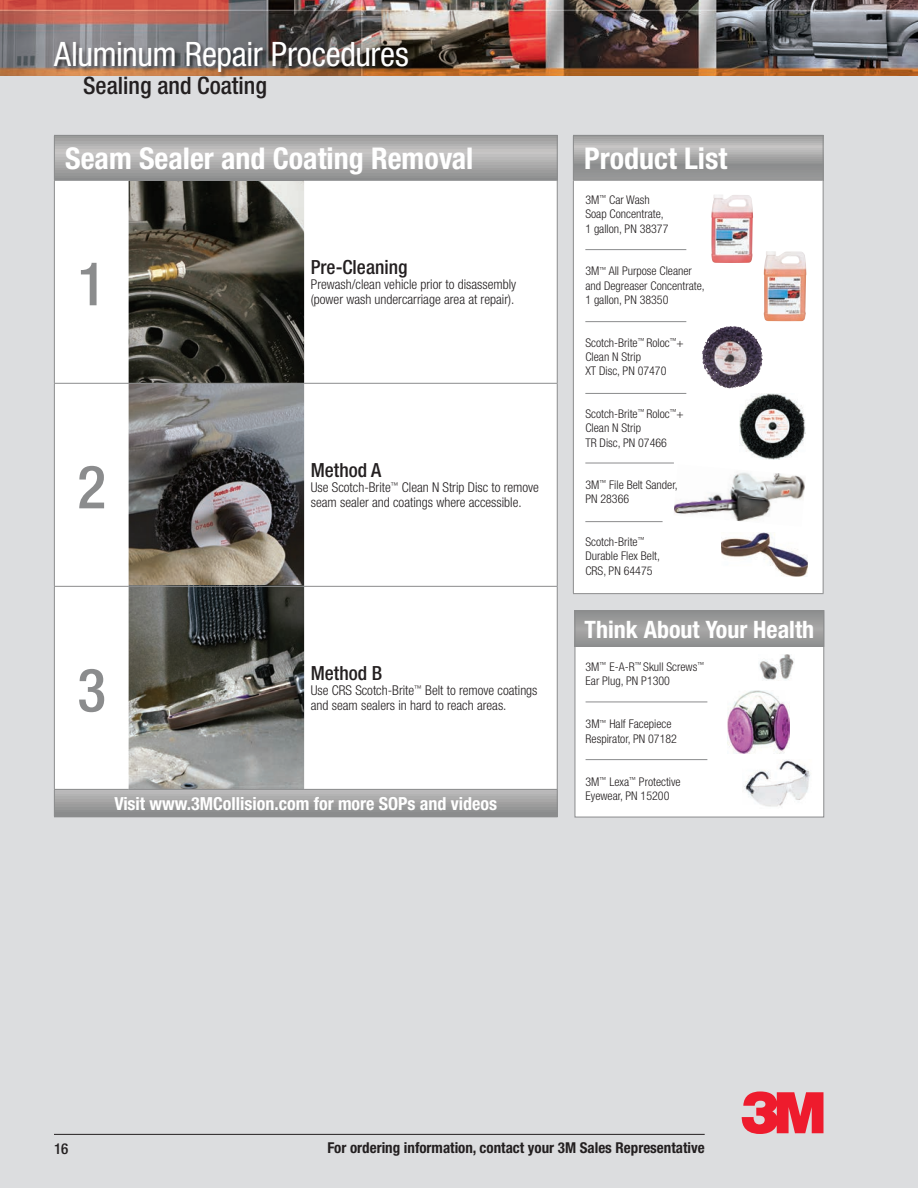
<style>
.page{position:relative;width:918px;height:1188px;background:#fff}
.page>*{position:absolute;margin:0;border:0;box-sizing:border-box;transform-origin:0 0}
.t1{font:500 condensed 60px "Helvetica Neue";color:#8b8c8d}
.t2{font:condensed 33.75px "Helvetica Neue";letter-spacing:-.01em;color:#fff}
.t3{font:700 condensed 30px "Helvetica Neue";color:#fff}
.t4{font:700 condensed 24px "Helvetica Neue";color:#fff}
.t5{font:500 condensed 24px "Helvetica Neue";color:#231f20}
.t6{font:500 condensed 19.5px "Helvetica Neue";color:#231f20}
.t7{font:700 condensed 18px "Helvetica Neue";color:#fff}
.t8{font:700 condensed 15px "Helvetica Neue";color:#231f20}
.t9{font:500 condensed 15px "Helvetica Neue";color:#231f20}
.t10{font:300 condensed 13.5px/15px "Helvetica Neue";color:#231f20}
.t11{font:300 condensed 12px/14.4px "Helvetica Neue";color:#231f20}
</style>
<div class="page">
<div style="left:0;top:71px;width:918px;height:1117px;background:#dcdddf"></div>
<img style="left:0;top:0;width:918px;height:76px">
<div style="left:53px;top:41px;width:360px;height:37px;background:#231f20;opacity:.6"></div>
<svg style="left:574px;top:136px;width:249px;height:44px;background:#a3a3a3"></svg>
<div style="left:573px;top:180px;width:250px;height:414px;background:#fff"></div>
<hr style="left:573px;top:135px;width:251px;height:1px;background:#8b8c8d">
<hr style="left:573px;top:136px;width:1px;height:44px;background:#8b8c8d">
<hr style="left:823px;top:136px;width:1px;height:44px;background:#8b8c8d">
<hr style="left:573px;top:180px;width:251px;height:1px;background:#8b8c8d">
<hr style="left:573px;top:181px;width:1px;height:412px;background:#8b8c8d">
<hr style="left:823px;top:181px;width:1px;height:412px;background:#8b8c8d">
<hr style="left:573px;top:593px;width:251px;height:1px;background:#8b8c8d">
<hr style="left:585px;top:463px;width:89px;height:1px;background:#8b8c8d">
<hr style="left:585px;top:521px;width:78px;height:1px;background:#8b8c8d">
<hr style="left:585px;top:393px;width:101px;height:1px;background:#8b8c8d">
<hr style="left:585px;top:321px;width:101px;height:1px;background:#8b8c8d">
<hr style="left:585px;top:249px;width:101px;height:1px;background:#8b8c8d">
<img style="left:711px;top:195px;width:42px;height:68px">
<img style="left:764px;top:251px;width:42px;height:70px">
<svg style="left:55px;top:136px;width:502px;height:44px;background:#abaaaa"></svg>
<svg style="left:55px;top:181px;width:502px;height:608px;background:#c5c5c3"></svg>
<div style="left:54px;top:789px;width:503px;height:28px;background:linear-gradient(to bottom,#bfbdbe,#888989)"></div>
<hr style="left:54px;top:135px;width:75px;height:1px;background:#8b8c8d">
<hr style="left:54px;top:136px;width:1px;height:44px;background:#8b8c8d">
<hr style="left:129px;top:135px;width:175px;height:1px;background:#8b8c8d">
<hr style="left:304px;top:135px;width:254px;height:1px;background:#8b8c8d">
<hr style="left:557px;top:136px;width:1px;height:44px;background:#8b8c8d">
<svg style="left:54px;top:790px;width:1px;height:26px"></svg>
<svg style="left:557px;top:790px;width:1px;height:26px"></svg>
<hr style="left:54px;top:816px;width:75px;height:1px;background:#8b8c8d">
<hr style="left:129px;top:816px;width:175px;height:1px;background:#8b8c8d">
<hr style="left:304px;top:816px;width:254px;height:1px;background:#8b8c8d">
<hr style="left:54px;top:180px;width:75px;height:1px;background:#8b8c8d">
<hr style="left:54px;top:181px;width:1px;height:202px;background:#8b8c8d">
<hr style="left:129px;top:180px;width:175px;height:1px;background:#8b8c8d">
<hr style="left:304px;top:180px;width:254px;height:1px;background:#8b8c8d">
<hr style="left:557px;top:181px;width:1px;height:202px;background:#8b8c8d">
<hr style="left:54px;top:383px;width:75px;height:1px;background:#8b8c8d">
<hr style="left:54px;top:384px;width:1px;height:202px;background:#8b8c8d">
<hr style="left:129px;top:383px;width:175px;height:1px;background:#8b8c8d">
<hr style="left:304px;top:383px;width:254px;height:1px;background:#8b8c8d">
<hr style="left:557px;top:384px;width:1px;height:202px;background:#8b8c8d">
<hr style="left:54px;top:586px;width:75px;height:1px;background:#8b8c8d">
<hr style="left:54px;top:587px;width:1px;height:202px;background:#8b8c8d">
<hr style="left:129px;top:586px;width:175px;height:1px;background:#8b8c8d">
<hr style="left:304px;top:586px;width:254px;height:1px;background:#8b8c8d">
<hr style="left:557px;top:587px;width:1px;height:202px;background:#8b8c8d">
<hr style="left:54px;top:789px;width:75px;height:1px;background:#8b8c8d">
<hr style="left:129px;top:789px;width:175px;height:1px;background:#8b8c8d">
<hr style="left:304px;top:789px;width:254px;height:1px;background:#8b8c8d">
<img style="left:740px;top:394px;width:65px;height:65px">
<img style="left:702px;top:326px;width:32px;height:43px">
<img style="left:674px;top:472px;width:131px;height:49px">
<img style="left:721px;top:533px;width:87px;height:43px">
<div style="left:575px;top:610px;width:249px;height:208px;background:#fff;border:1px solid #8b8c8d"></div>
<div style="left:575px;top:611px;width:249px;height:35px;background:linear-gradient(to right,#9c9c9c,#9c9c9c)"></div>
<div style="left:575px;top:610px;width:249px;height:37px;border:1px solid #8b8c8d"></div>
<img style="left:743px;top:760px;width:67px;height:47px">
<img style="left:759px;top:654px;width:35px;height:27px">
<img style="left:727px;top:690px;width:63px;height:63px">
<hr style="left:586px;top:702px;width:121px;height:1px;background:#8b8c8d">
<hr style="left:586px;top:759px;width:121px;height:1px;background:#8b8c8d">
<svg style="left:741px;top:1091px;width:82px;height:43px"></svg>
<hr style="left:54px;top:1134px;width:651px;height:1px;background:#231f20">
<h2 class="t2" style="left:54px;top:35px;width:356px">Aluminum Repair Procedures</h2>
<h3 class="t5" style="left:83px;top:71px;width:185px">Sealing and Coating</h3>
<h3 class="t3" style="left:65px;top:141px;width:410px">Seam Sealer and Coating Removal</h3>
<h3 class="t3" style="left:584px;top:141px;width:145px">Product List</h3>
<h1 class="t1" style="left:77px;top:248px;width:30px">1</h1>
<h3 class="t6" style="left:311px;top:256px;width:98px">Pre-Cleaning</h3>
<p class="t10" style="left:311px;top:277px;width:207px">Prewash/clean vehicle prior to disassembly (power wash undercarriage area at repair).</p>
<h1 class="t1" style="left:77px;top:451px;width:30px">2</h1>
<h3 class="t6" style="left:311px;top:459px;width:72px">Method A</h3>
<p class="t10" style="left:311px;top:480px;width:230px">Use Scotch-Brite<sup>™</sup> Clean N Strip Disc to remove seam sealer and coatings where accessible.</p>
<h1 class="t1" style="left:77px;top:654px;width:30px">3</h1>
<h3 class="t6" style="left:311px;top:662px;width:73px">Method B</h3>
<p class="t10" style="left:311px;top:683px;width:228px">Use CRS Scotch-Brite<sup>™</sup> Belt to remove coatings and seam sealers in hard to reach areas.</p>
<h3 class="t7" style="left:114px;top:793px;width:384px">Visit www.3MCollision.com for more SOPs and videos</h3>
<p class="t11" style="left:585px;top:192px;width:85px">3M<sup>™</sup> Car Wash<br>Soap Concentrate,<br>1 gallon, PN 38377</p>
<p class="t11" style="left:585px;top:264px;width:121px">3M<sup>™</sup> All Purpose Cleaner and Degreaser Concentrate,<br>1 gallon, PN 38350</p>
<p class="t11" style="left:585px;top:335px;width:100px">Scotch-Brite<sup>™</sup> Roloc<sup>™</sup>+<br>Clean N Strip<br>XT Disc, PN 07470</p>
<p class="t11" style="left:585px;top:406px;width:100px">Scotch-Brite<sup>™</sup> Roloc<sup>™</sup>+<br>Clean N Strip<br>TR Disc, PN 07466</p>
<p class="t11" style="left:585px;top:478px;width:94px">3M<sup>™</sup> File Belt Sander,<br>PN 28366</p>
<p class="t11" style="left:585px;top:534px;width:76px">Scotch-Brite<sup>™<br></sup>Durable Flex Belt,<br>CRS, PN 64475</p>
<h3 class="t4" style="left:585px;top:615px;width:231px">Think About Your Health</h3>
<p class="t11" style="left:586px;top:659px;width:120px">3M<sup>™</sup> E-A-R<sup>™</sup> Skull Screws<sup>™<br></sup>Ear Plug, PN P1300</p>
<p class="t11" style="left:586px;top:717px;width:93px">3M<sup>™</sup> Half Facepiece<br>Respirator, PN 07182</p>
<p class="t11" style="left:586px;top:774px;width:97px">3M<sup>™</sup> Lexa<sup>™</sup> Protective<br>Eyewear, PN 15200</p>
<p class="t9" style="left:54px;top:1139px;width:16px">16</p>
<p class="t8" style="left:327px;top:1139px;width:379px">For ordering information, contact your 3M Sales Representative</p>
</div>
